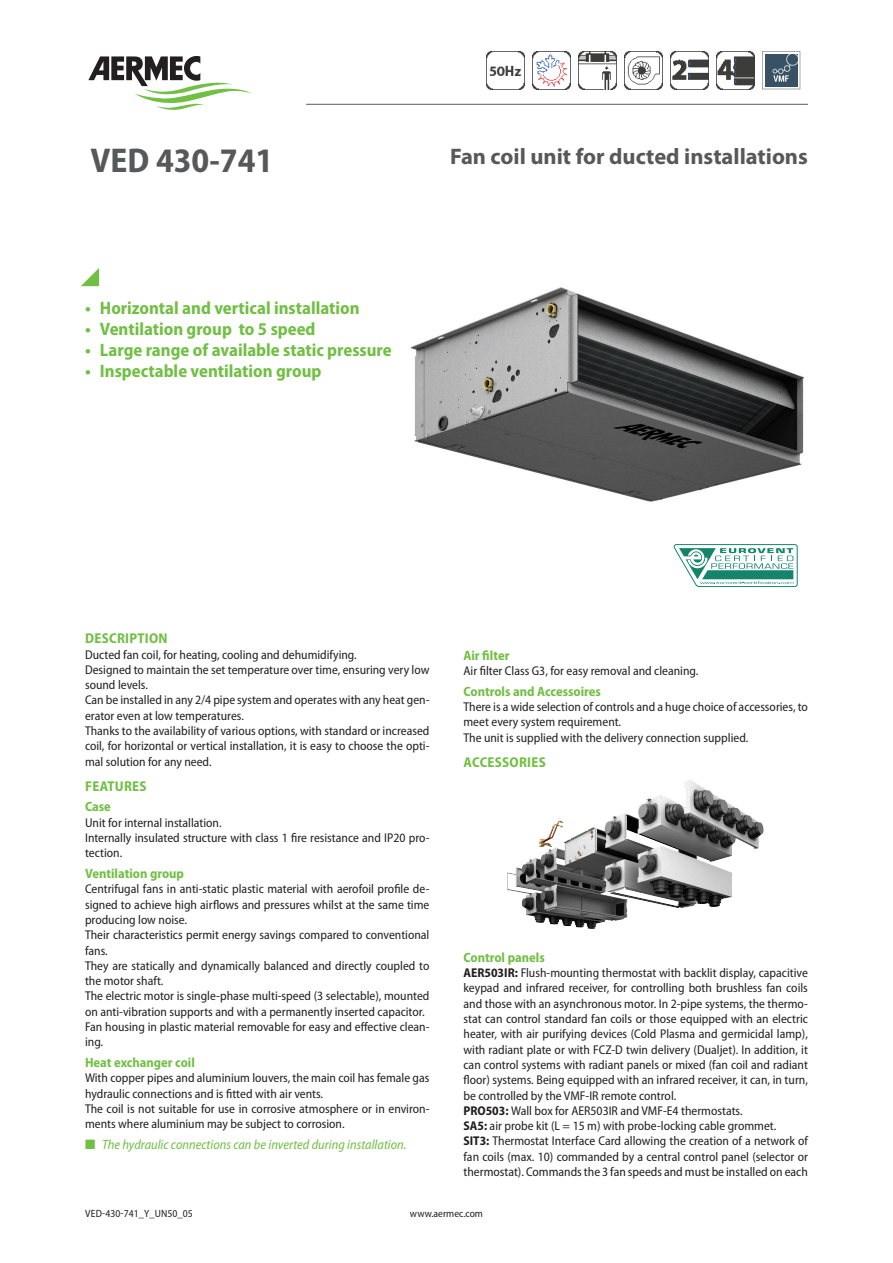
<style>
.page{position:relative;width:893px;height:1263px;background:#fff}
.page>*{position:absolute;margin:0;border:0;box-sizing:border-box;transform-origin:0 0}
.grandezza_en{font:700 semi-condensed 34.5px "Myriad Pro";color:#57585a}
.descrizione_en{font:700 22.5px "Myriad Pro";color:#57585a}
.t1{font:700 semi-condensed 18px "Myriad Pro";color:#71bf44}
.t2{font:700 semi-condensed 14.25px "Myriad Pro";letter-spacing:.02em;color:#71bf44}
.t3{font:700 semi-condensed 13.5px "Myriad Pro";color:#71bf44}
.t4{font:italic semi-condensed 13.5px "Myriad Pro";color:#71bf44}
.normale_en{font:semi-condensed 12.75px/15.3px "Myriad Pro";color:#231f20}
.normaleInline_en{font:semi-condensed 12.75px/15.3px "Myriad Pro";color:#231f20;text-align:justify}
.t5{font:semi-condensed 10.5px "Myriad Pro";color:#231f20}
.s1{font-weight:700}
</style>
<div class="page">
<svg style="left:81px;top:268px;width:18px;height:18px"></svg>
<img style="left:508px;top:780px;width:256px;height:148px">
<svg style="left:88px;top:56px;width:164px;height:54px"></svg>
<img style="left:410px;top:287px;width:394px;height:215px">
<hr style="left:306px;top:104px;width:502px;height:1px;background:#57585a">
<img style="left:486px;top:51px;width:39px;height:38px">
<img style="left:532px;top:51px;width:39px;height:38px">
<img style="left:578px;top:51px;width:39px;height:38px">
<img style="left:624px;top:51px;width:38px;height:38px">
<img style="left:670px;top:51px;width:38px;height:38px">
<img style="left:716px;top:51px;width:38px;height:38px">
<svg style="left:762px;top:51px;width:38px;height:38px"></svg>
<svg style="left:674px;top:544px;width:123px;height:43px"></svg>
<p class="grandezza_en" style="left:91px;top:138px;width:184px">VED 430-741</p>
<p class="descrizione_en" style="left:450px;top:142px;width:359px">Fan coil unit for ducted installations</p>
<p class="t1" style="left:85px;top:296px;width:276px">• Horizontal and vertical installation</p>
<p class="t1" style="left:85px;top:317px;width:232px">• Ventilation group to 5 speed</p>
<p class="t1" style="left:85px;top:338px;width:308px">• Large range of available static pressure</p>
<p class="t1" style="left:85px;top:359px;width:238px">• Inspectable ventilation group</p>
<p class="t2" style="left:85px;top:629px;width:84px">DESCRIPTION</p>
<p class="normale_en" style="left:85px;top:646px;width:273px">Ducted fan coil, for heating, cooling and dehumidifying.</p>
<p class="normale_en" style="left:85px;top:662px;width:346px">Designed to maintain the set temperature over time, ensuring very low sound levels.</p>
<p class="normale_en" style="left:85px;top:692px;width:346px">Can be installed in any 2/4 pipe system and operates with any heat gen&shy;erator even at low temperatures.</p>
<p class="normale_en" style="left:85px;top:723px;width:346px;text-align:justify">Thanks to the availability of various options, with standard or increased coil, for horizontal or vertical installation, it is easy to choose the opti&shy;mal solution for any need.</p>
<p class="t2" style="left:85px;top:777px;width:63px">FEATURES</p>
<p class="t3" style="left:85px;top:798px;width:27px">Case</p>
<p class="normale_en" style="left:85px;top:815px;width:138px">Unit for internal installation.</p>
<p class="normale_en" style="left:85px;top:830px;width:346px">Internally insulated structure with class 1 fire resistance and IP20 pro&shy;tection.</p>
<p class="t3" style="left:85px;top:865px;width:101px">Ventilation group</p>
<p class="normale_en" style="left:85px;top:881px;width:346px;text-align:justify">Centrifugal fans in anti-static plastic material with aerofoil profile de&shy;signed to achieve high airflows and pressures whilst at the same time producing low noise.</p>
<p class="normale_en" style="left:85px;top:927px;width:346px">Their characteristics permit energy savings compared to conventional fans.</p>
<p class="normale_en" style="left:85px;top:958px;width:346px">They are statically and dynamically balanced and directly coupled to the motor shaft.</p>
<p class="normale_en" style="left:85px;top:988px;width:346px">The electric motor is single-phase multi-speed (3 selectable), mounted on anti-vibration supports and with a permanently inserted capacitor.</p>
<p class="normale_en" style="left:85px;top:1019px;width:346px">Fan housing in plastic material removable for easy and effective clean&shy;ing.</p>
<p class="t3" style="left:85px;top:1054px;width:111px">Heat exchanger coil</p>
<p class="normale_en" style="left:85px;top:1070px;width:346px">With copper pipes and aluminium louvers, the main coil has female gas hydraulic connections and is fitted with air vents.</p>
<p class="normale_en" style="left:85px;top:1101px;width:346px">The coil is not suitable for use in corrosive atmosphere or in environ&shy;ments where aluminium may be subject to corrosion.</p>
<p class="t4" style="left:85px;top:1136px;width:323px">■ The hydraulic connections can be inverted during installation.</p>
<p class="t3" style="left:463px;top:646px;width:47px">Air filter</p>
<p class="normale_en" style="left:463px;top:663px;width:236px">Air filter Class G3, for easy removal and cleaning.</p>
<p class="t3" style="left:463px;top:682px;width:139px">Controls and Accessoires</p>
<p class="normale_en" style="left:463px;top:699px;width:346px">There is a wide selection of controls and a huge choice of accessories, to meet every system requirement.</p>
<p class="normale_en" style="left:463px;top:730px;width:286px">The unit is supplied with the delivery connection supplied.</p>
<p class="t2" style="left:464px;top:753px;width:84px">ACCESSORIES</p>
<p class="t3" style="left:463px;top:948px;width:83px">Control panels</p>
<p class="normaleInline_en" style="left:463px;top:965px;width:346px"><span class="s1">AER503IR:</span> Flush-mounting thermostat with backlit display, capacitive keypad and infrared receiver, for controlling both brushless fan coils and those with an asynchronous motor. In 2-pipe systems, the thermo&shy;stat can control standard fan coils or those equipped with an electric heater, with air purifying devices (Cold Plasma and germicidal lamp), with radiant plate or with FCZ-D twin delivery (Dualjet). In addition, it can control systems with radiant panels or mixed (fan coil and radiant floor) systems. Being equipped with an infrared receiver, it can, in turn, be controlled by the VMF-IR remote control.</p>
<p class="normaleInline_en" style="left:463px;top:1103px;width:281px"><span class="s1">PRO503:</span> Wall box for AER503IR and VMF-E4 thermostats.</p>
<p class="normaleInline_en" style="left:463px;top:1118px;width:314px"><span class="s1">SA5:</span> air probe kit (L = 15 m) with probe-locking cable grommet.</p>
<p class="normaleInline_en" style="left:463px;top:1133px;width:346px"><span class="s1">SIT3:</span> Thermostat Interface Card allowing the creation of a network of fan coils (max. 10) commanded by a central control panel (selector or thermostat). Commands the 3 fan speeds and must be installed on each</p>
<p class="t5" style="left:85px;top:1207px;width:109px">VED-430-741_Y_UN50_05</p>
<p class="t5" style="left:410px;top:1207px;width:75px">www.aermec.com</p>
</div>
